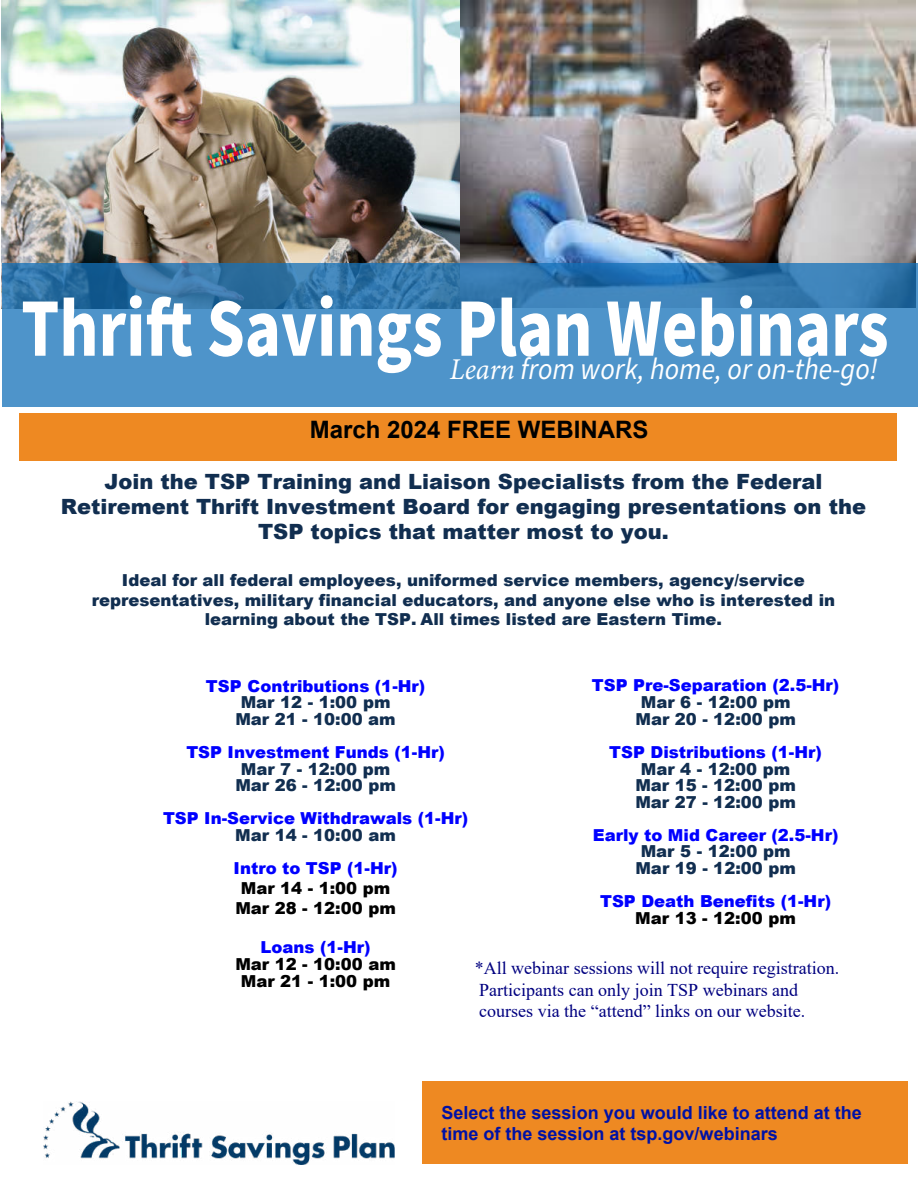
<style>
.page{position:relative;width:918px;height:1188px;background:#fff}
.page>*{position:absolute;margin:0;border:0;box-sizing:border-box;transform-origin:0 0}
.t1{font:700 83.25px "Source Sans Pro";color:#fff;scale:.82 1}
.t2{font:italic 30.3px "Source Sans Pro";color:#fff;scale:.93 1}
.t3{font:700 24px "Arial";color:#000}
.t4{font:900 21px/25.2px "Arial";color:#112e50;text-align:center}
.t5{font:18px/21.6px "Times New Roman";color:#000080}
.t6{font:700 18px/21.6px "Arial";color:#0011a6}
.t7{font:900 16.5px/16.6px "Arial";color:#112e50;text-align:center}
.t8{font:900 16.5px/16.6px "Arial";color:#00f;text-align:center}
.t9{font:900 16.5px/19.8px "Arial";color:#000;text-align:center}
.s1{font-family:"Minion Pro"}
.s2{font-style:inherit}
.s3{color:#00f}
.s4{color:#112e50}
.s5{color:#000}
</style>
<div class="page">
<div style="left:422px;top:1081px;width:486px;height:83px;background:#ee8922"></div>
<div style="left:19px;top:413px;width:878px;height:48px;background:#ee8922"></div>
<img style="left:1px;top:0;width:462px;height:308px">
<img style="left:461px;top:1px;width:455px;height:263px">
<svg style="left:2px;top:264px;width:916px;height:143px;background:#458ac0"></svg>
<img style="left:44px;top:1102px;width:350px;height:63px">
<p class="t1" style="left:21px;top:271px;width:1059px">Thrif Savings Plan Webinars</p>
<p class="t2" style="left:450px;top:349px;width:462px"><span class="s1">Learn</span> from work, home, or on-the-go!</p>
<h1 class="t3" style="left:310px;top:412px;width:340px"><span class="s2">March</span> 202<span class="s2">4</span> FREE WEBINARS</h1>
<p class="t4" style="left:61px;top:468px;width:807px">Join the TSP Training and Liaison Specialists from the Federal<br>Retirement Thrift Investment Board for engaging presentations on the<br>TSP topics that matter most to you.</p>
<p class="t7" style="left:92px;top:569px;width:745px;line-height:19.8px">Ideal for all federal employees, uniformed service members, agency/service representatives, military financial educators, and anyone else who is interested in learning about the TSP. All times listed are Eastern Time.</p>
<p class="t7" style="left:206px;top:677px;width:221px"><span class="s3">TSP Contributions (1-Hr)<br></span>Mar 12 - 1:00 pm<br>Mar 21 - 10:00 am</p>
<p class="t7" style="left:186px;top:743px;width:260px"><span class="s3">TSP Investment Funds (1-Hr)<br></span>Mar 7 - 12:00 pm<br>Mar 26 - 12:00 pm</p>
<p class="t8" style="left:163px;top:810px;width:307px">TSP In-Service Withdrawals (1-Hr)<br><span class="s4">Mar 14 - 10:00 am</span></p>
<p class="t9" style="left:234px;top:858px;width:166px"><span class="s3">Intro to TSP (1-Hr)<br></span>Mar 14 - 1:00 pm<br>Mar 28 - 12:00 pm</p>
<p class="t9" style="left:235px;top:939px;width:162px;line-height:16.6px"><span class="s3">Loans (1-Hr)<br></span>Mar 12 - 10:00 am<br>Mar 21 - 1:00 pm</p>
<p class="t8" style="left:592px;top:677px;width:249px">TSP Pre-Separation (2.5-Hr)<br><span class="s4">Mar 6 - 12:00 pm<br>Mar 20 - 12:00 pm</span></p>
<p class="t7" style="left:609px;top:743px;width:214px"><span class="s3">TSP Distributions (1-Hr)<br></span>Mar 4 - 12:00 pm<br>Mar 15 - 12:00 pm<br>Mar 27 - 12:00 pm</p>
<p class="t7" style="left:593px;top:826px;width:247px"><span class="s3">Early to Mid Career (2.5-Hr)<br></span>Mar 5 - 12:00 pm<br>Mar 19 - 12:00 pm</p>
<p class="t8" style="left:600px;top:892px;width:232px">TSP Death Benefits (1-Hr)<br><span class="s5">Mar 13 - 12:00 pm</span></p>
<p class="t5" style="left:475px;top:957px;width:366px">*All webinar sessions will not require registration.<br>Participants can only join TSP webinars and courses via the “attend” links on our website.</p>
<p class="t6" style="left:442px;top:1102px;width:422px">Select the session you would like to attend at the time of the session at tsp.gov/webinars</p>
</div>
